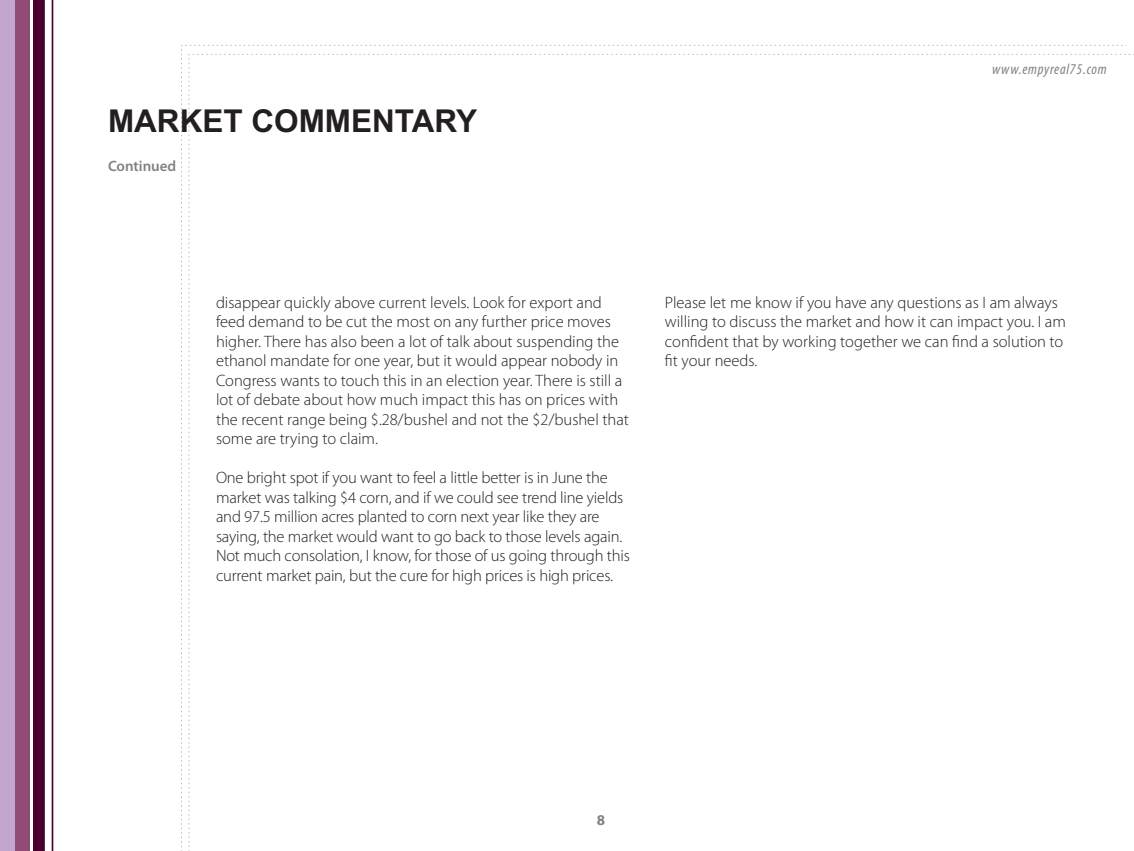
<style>
.page{position:relative;width:1134px;height:851px;background:#fff}
.page>*{position:absolute;margin:0;border:0;box-sizing:border-box;transform-origin:0 0}
.t1{font:700 31.5px "Arial";color:#231f20}
.t2{font:300 16.5px/19.5px "Myriad Pro";color:#231f20}
.t3{font:italic condensed 15px "Myriad Pro";letter-spacing:.05em;color:#808285}
.t4{font:600 15px "Myriad Pro";color:#808285}
.t5{font:700 15px "Myriad Pro";color:#808285}
</style>
<div class="page">
<div style="left:0;top:0;width:48px;height:850px;background:#4a002e"></div>
<div style="left:0;top:0;width:30px;height:850px;background:#914b77"></div>
<div style="left:0;top:0;width:15px;height:850px;background:#c3a6cf"></div>
<hr style="left:52px;top:0;width:1px;height:850px;background:#4a002e">
<hr style="left:45px;top:0;width:3px;height:850px;background:#fff">
<hr style="left:30px;top:0;width:3px;height:850px;background:#fff">
<h1 class="t1" style="left:108px;top:103px;width:371px">MARKET COMMENTARY</h1>
<p class="t4" style="left:108px;top:160px;width:70px">Continued</p>
<p class="t3" style="left:992px;top:60px;width:116px">www.empyreal75.com</p>
<p class="t2" style="left:216px;top:293px;width:414px">disappear quickly above current levels. Look for export and feed demand to be cut the most on any further price moves higher. There has also been a lot of talk about suspending the ethanol mandate for one year, but it would appear nobody in Congress wants to touch this in an election year. There is still a lot of debate about how much impact this has on prices with the recent range being $.28/bushel and not the $2/bushel that some are trying to claim.</p>
<p class="t2" style="left:216px;top:469px;width:415px">One bright spot if you want to feel a little better is in June the market was talking $4 corn, and if we could see trend line yields and 97.5 million acres planted to corn next year like they are saying, the market would want to go back to those levels again.<br>Not much consolation, I know, for those of us going through this current market pain, but the cure for high prices is high prices.</p>
<p class="t2" style="left:665px;top:293px;width:403px">Please let me know if you have any questions as I am always willing to discuss the market and how it can impact you. I am confident that by working together we can find a solution to fit your needs.</p>
<p class="t5" style="left:597px;top:814px;width:10px">8</p>
</div>
